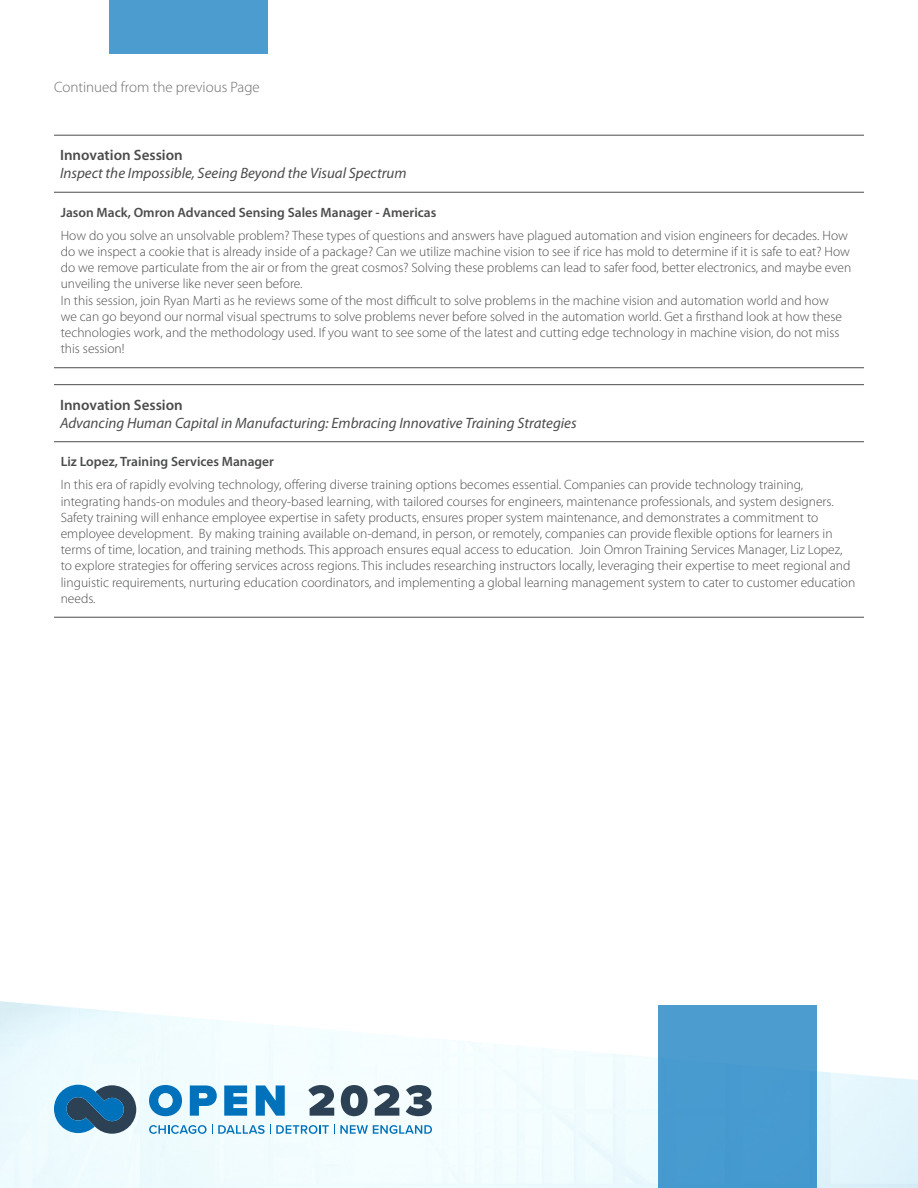
<style>
.page{position:relative;width:918px;height:1188px;background:#fff}
.page>*{position:absolute;margin:0;border:0;box-sizing:border-box;transform-origin:0 0}
.t1{font:italic 15px "Myriad Pro";color:#4b4c4d}
.t2{font:600 15px "Myriad Pro";color:#4b4c4d}
.t3{font:300 15px "Myriad Pro";color:#6c6d70}
.t4{font:300 13.5px/16.2px "Myriad Pro";color:#4b4c4d}
.t5{font:600 13.5px "Myriad Pro";color:#4b4c4d}
</style>
<div class="page">
<img style="left:0;top:1001px;width:918px;height:187px">
<svg style="left:149px;top:1085px;width:33px;height:31px"></svg>
<svg style="left:190px;top:1085px;width:27px;height:31px"></svg>
<svg style="left:224px;top:1085px;width:23px;height:31px"></svg>
<svg style="left:256px;top:1085px;width:29px;height:31px"></svg>
<svg style="left:308px;top:1085px;width:26px;height:31px"></svg>
<svg style="left:341px;top:1085px;width:58px;height:31px"></svg>
<svg style="left:406px;top:1085px;width:26px;height:31px"></svg>
<svg style="left:149px;top:1125px;width:283px;height:9px"></svg>
<svg style="left:54px;top:1085px;width:82px;height:49px;background:#3d769d"></svg>
<div style="left:658px;top:1005px;width:158px;height:183px;background:#479bcf"></div>
<div style="left:109px;top:0;width:159px;height:54px;background:#4d9cd0"></div>
<hr style="left:54px;top:384px;width:810px;height:1px;background:#4b4c4d">
<hr style="left:54px;top:441px;width:810px;height:1px;background:#4b4c4d">
<hr style="left:54px;top:617px;width:810px;height:1px;background:#4b4c4d">
<hr style="left:54px;top:135px;width:810px;height:1px;background:#4b4c4d">
<hr style="left:54px;top:192px;width:810px;height:1px;background:#4b4c4d">
<hr style="left:54px;top:367px;width:810px;height:1px;background:#4b4c4d">
<p class="t3" style="left:54px;top:79px;width:207px">Continued from the previous Page</p>
<p class="t2" style="left:60px;top:147px;width:124px">Innovation Session</p>
<p class="t1" style="left:60px;top:165px;width:348px">Inspect the Impossible, Seeing Beyond the Visual Spectrum</p>
<p class="t5" style="left:61px;top:205px;width:377px">Jason Mack, Omron Advanced Sensing Sales Manager - Americas</p>
<p class="t4" style="left:61px;top:227px;width:792px">How do you solve an unsolvable problem? These types of questions and answers have plagued automation and vision engineers for decades. How do we inspect a cookie that is already inside of a package? Can we utilize machine vision to see if rice has mold to determine if it is safe to eat? How do we remove particulate from the air or from the great cosmos? Solving these problems can lead to safer food, better electronics, and maybe even unveiling the universe like never seen before.</p>
<p class="t4" style="left:61px;top:292px;width:783px">In this session, join Ryan Marti as he reviews some of the most difficult to solve problems in the machine vision and automation world and how we can go beyond our normal visual spectrums to solve problems never before solved in the automation world. Get a firsthand look at how these technologies work, and the methodology used. If you want to see some of the latest and cutting edge technology in machine vision, do not miss this session!</p>
<p class="t2" style="left:60px;top:396px;width:124px">Innovation Session</p>
<p class="t1" style="left:60px;top:415px;width:518px">Advancing Human Capital in Manufacturing: Embracing Innovative Training Strategies</p>
<p class="t5" style="left:61px;top:454px;width:215px">Liz Lopez, Training Services Manager</p>
<p class="t4" style="left:61px;top:477px;width:796px">In this era of rapidly evolving technology, offering diverse training options becomes essential. Companies can provide technology training, integrating hands-on modules and theory-based learning, with tailored courses for engineers, maintenance professionals, and system designers.<br>Safety training will enhance employee expertise in safety products, ensures proper system maintenance, and demonstrates a commitment to employee development. By making training available on-demand, in person, or remotely, companies can provide flexible options for learners in terms of time, location, and training methods. This approach ensures equal access to education. Join Omron Training Services Manager, Liz Lopez, to explore strategies for offering services across regions. This includes researching instructors locally, leveraging their expertise to meet regional and linguistic requirements, nurturing education coordinators, and implementing a global learning management system to cater to customer education needs.</p>
</div>
